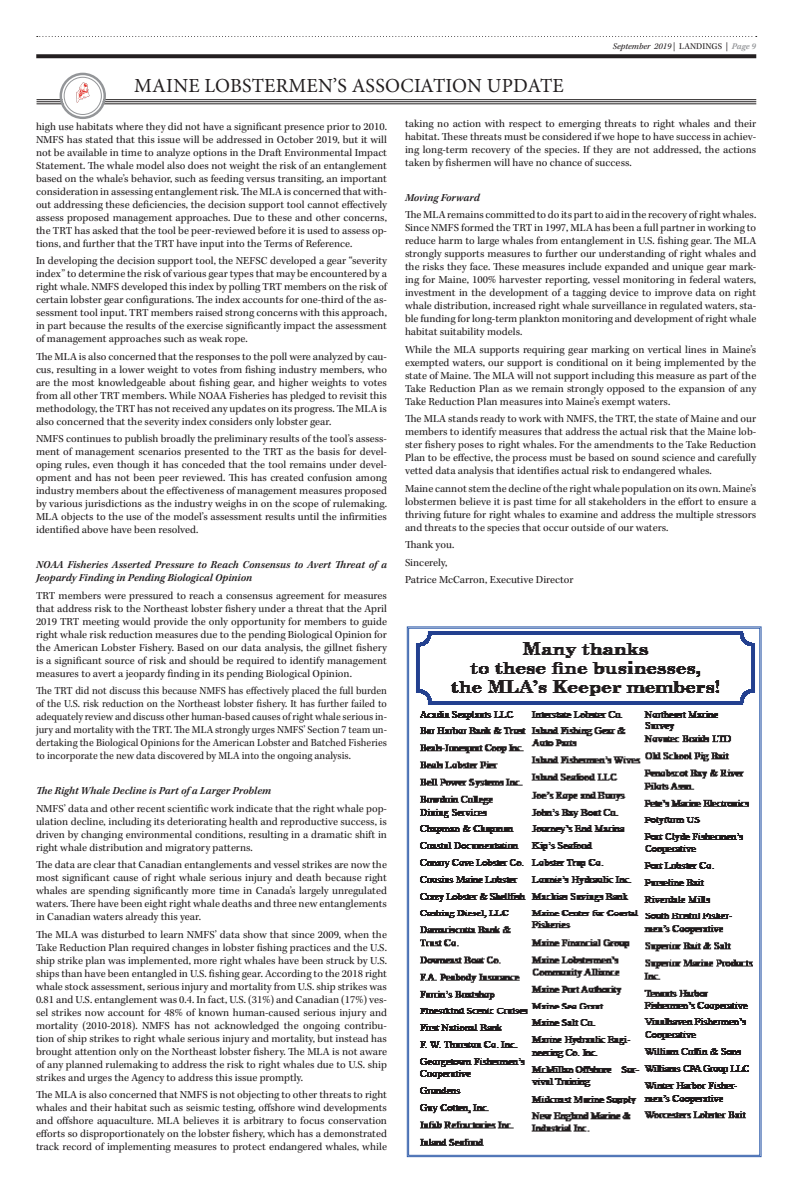
<style>
.page{position:relative;width:792px;height:1188px;background:#fff}
.page>*{position:absolute;margin:0;border:0;box-sizing:border-box;transform-origin:0 0}
.Article_Title{font:20px "Minion Pro";letter-spacing:.01em;color:#231f20}
.Body_text{font:11px/13px "Kepler Std";color:#231f20;text-align:justify}
.Body_text-2{font:11px/13px "Kepler Std";color:#231f20;text-align:justify;scale:.95 1}
.Body_text-3{font:italic 600 11px/13px "Kepler Std";color:#231f20}
.t1{font:italic 9px "Kepler Std";color:#231f20}
.s1{font-style:normal}
.s2{font-weight:600;color:#939598}
</style>
<div class="page">
<svg style="left:37px;top:36px;width:720px;height:1px"></svg>
<svg style="left:36px;top:54px;width:720px;height:4px;background:#302c2d"></svg>
<svg style="left:406px;top:626px;width:356px;height:532px"></svg>
<hr style="left:37px;top:103px;width:719px;height:1px;background:#231f20">
<hr style="left:37px;top:101px;width:719px;height:1px;background:#231f20">
<hr style="left:37px;top:99px;width:719px;height:1px;background:#231f20">
<svg style="left:62px;top:75px;width:41px;height:42px"></svg>
<div style="left:60px;top:73px;width:46px;height:46px;border:2px solid #939598;border-radius:50%"></div>
<div style="left:64px;top:77px;width:38px;height:38px;border:1px solid #939598;border-radius:50%"></div>
<img style="left:74px;top:82px;width:17px;height:22px">
<p class="t1" style="left:613px;top:41px;width:145px">September 2019 <span class="s1">| LANDINGS |</span> <span class="s2">Page 9</span></p>
<p class="Article_Title" style="left:134px;top:72px;width:431px">MAINE LOBSTERMEN’S ASSOCIATION UPDATE</p>
<p class="Body_text" style="left:36px;top:120px;width:353px">high use habitats where they did not have a significant presence prior to 2010.<br>NMFS has stated that this issue will be addressed in October 2019, but it will not be available in time to analyze options in the Draft Environmental Impact Statement. The whale model also does not weight the risk of an entanglement based on the whale’s behavior, such as feeding versus transiting, an important consideration in assessing entanglement risk. The MLA is concerned that with&shy;out addressing these deficiencies, the decision support tool cannot effectively assess proposed management approaches. Due to these and other concerns, the TRT has asked that the tool be peer-reviewed before it is used to assess op&shy;tions, and further that the TRT have input into the Terms of Reference.</p>
<p class="Body_text" style="left:36px;top:255px;width:353px">In developing the decision support tool, the NEFSC developed a gear “severity index” to determine the risk of various gear types that may be encountered by a right whale. NMFS developed this index by polling TRT members on the risk of certain lobster gear configurations. The index accounts for one-third of the as&shy;sessment tool input. TRT members raised strong concerns with this approach, in part because the results of the exercise significantly impact the assessment of management approaches such as weak rope.</p>
<p class="Body_text" style="left:36px;top:350px;width:353px">The MLA is also concerned that the responses to the poll were analyzed by cau&shy;cus, resulting in a lower weight to votes from fishing industry members, who are the most knowledgeable about fishing gear, and higher weights to votes from all other TRT members. While NOAA Fisheries has pledged to revisit this methodology, the TRT has not received any updates on its progress. The MLA is also concerned that the severity index considers only lobster gear.</p>
<p class="Body_text" style="left:36px;top:433px;width:353px">NMFS continues to publish broadly the preliminary results of the tool’s assess&shy;ment of management scenarios presented to the TRT as the basis for devel&shy;oping rules, even though it has conceded that the tool remains under devel&shy;opment and has not been peer reviewed. This has created confusion among industry members about the effectiveness of management measures proposed by various jurisdictions as the industry weighs in on the scope of rulemaking.<br>MLA objects to the use of the model’s assessment results until the infirmities identified above have been resolved.</p>
<p class="Body_text-3" style="left:36px;top:559px;width:352px">NOAA Fisheries Asserted Pressure to Reach Consensus to Avert Threat of a<br>Jeopardy Finding in Pending Biological Opinion</p>
<p class="Body_text" style="left:36px;top:589px;width:353px">TRT members were pressured to reach a consensus agreement for measures that address risk to the Northeast lobster fishery under a threat that the April 2019 TRT meeting would provide the only opportunity for members to guide right whale risk reduction measures due to the pending Biological Opinion for the American Lobster Fishery. Based on our data analysis, the gillnet fishery is a significant source of risk and should be required to identify management measures to avert a jeopardy finding in its pending Biological Opinion.</p>
<p class="Body_text-2" style="left:36px;top:685px;width:371px">The TRT did not discuss this because NMFS has effectively placed the full burden of the U.S. risk reduction on the Northeast lobster fishery. It has further failed to adequately review and discuss other human-based causes of right whale serious in&shy;jury and mortality with the TRT. The MLA strongly urges NMFS’ Section 7 team un&shy;dertaking the Biological Opinions for the American Lobster and Batched Fisheries to incorporate the new data discovered by MLA into the ongoing analysis.</p>
<p class="Body_text-3" style="left:36px;top:785px;width:237px">The Right Whale Decline is Part of a Larger Problem</p>
<p class="Body_text" style="left:36px;top:802px;width:353px">NMFS’ data and other recent scientific work indicate that the right whale pop&shy;ulation decline, including its deteriorating health and reproductive success, is driven by changing environmental conditions, resulting in a dramatic shift in right whale distribution and migratory patterns.</p>
<p class="Body_text" style="left:36px;top:859px;width:353px">The data are clear that Canadian entanglements and vessel strikes are now the most significant cause of right whale serious injury and death because right whales are spending significantly more time in Canada’s largely unregulated waters. There have been eight right whale deaths and three new entanglements in Canadian waters already this year.</p>
<p class="Body_text" style="left:36px;top:928px;width:353px">The MLA was disturbed to learn NMFS’ data show that since 2009, when the Take Reduction Plan required changes in lobster fishing practices and the U.S. ship strike plan was implemented, more right whales have been struck by U.S. ships than have been entangled in U.S. fishing gear. According to the 2018 right whale stock assessment, serious injury and mortality from U.S. ship strikes was 0.81 and U.S. entanglement was 0.4. In fact, U.S. (31%) and Canadian (17%) ves&shy;sel strikes now account for 48% of known human-caused serious injury and mortality (2010-2018). NMFS has not acknowledged the ongoing contribu&shy;tion of ship strikes to right whale serious injury and mortality, but instead has brought attention only on the Northeast lobster fishery. The MLA is not aware of any planned rulemaking to address the risk to right whales due to U.S. ship strikes and urges the Agency to address this issue promptly.</p>
<p class="Body_text" style="left:36px;top:1089px;width:353px">The MLA is also concerned that NMFS is not objecting to other threats to right whales and their habitat such as seismic testing, offshore wind developments and offshore aquaculture. MLA believes it is arbitrary to focus conservation efforts so disproportionately on the lobster fishery, which has a demonstrated track record of implementing measures to protect endangered whales, while</p>
<p class="Body_text" style="left:405px;top:117px;width:353px">taking no action with respect to emerging threats to right whales and their habitat. These threats must be considered if we hope to have success in achiev&shy;ing long-term recovery of the species. If they are not addressed, the actions taken by fishermen will have no chance of success.</p>
<p class="Body_text-3" style="left:405px;top:191px;width:76px">Moving Forward</p>
<p class="Body_text" style="left:405px;top:209px;width:353px">The MLA remains committed to do its part to aid in the recovery of right whales.<br>Since NMFS formed the TRT in 1997, MLA has been a full partner in working to reduce harm to large whales from entanglement in U.S. fishing gear. The MLA strongly supports measures to further our understanding of right whales and the risks they face. These measures include expanded and unique gear mark&shy;ing for Maine, 100% harvester reporting, vessel monitoring in federal waters, investment in the development of a tagging device to improve data on right whale distribution, increased right whale surveillance in regulated waters, sta&shy;ble funding for long-term plankton monitoring and development of right whale habitat suitability models.</p>
<p class="Body_text" style="left:405px;top:343px;width:353px">While the MLA supports requiring gear marking on vertical lines in Maine’s exempted waters, our support is conditional on it being implemented by the state of Maine. The MLA will not support including this measure as part of the Take Reduction Plan as we remain strongly opposed to the expansion of any Take Reduction Plan measures into Maine’s exempt waters.</p>
<p class="Body_text" style="left:405px;top:413px;width:353px">The MLA stands ready to work with NMFS, the TRT, the state of Maine and our members to identify measures that address the actual risk that the Maine lob&shy;ster fishery poses to right whales. For the amendments to the Take Reduction Plan to be effective, the process must be based on sound science and carefully vetted data analysis that identifies actual risk to endangered whales.</p>
<p class="Body_text" style="left:405px;top:482px;width:353px">Maine cannot stem the decline of the right whale population on its own. Maine’s lobstermen believe it is past time for all stakeholders in the effort to ensure a thriving future for right whales to examine and address the multiple stressors and threats to the species that occur outside of our waters.</p>
<p class="Body_text" style="left:405px;top:539px;width:51px">Thank you.</p>
<p class="Body_text" style="left:405px;top:556px;width:44px">Sincerely,</p>
<p class="Body_text" style="left:405px;top:574px;width:170px">Patrice McCarron, Executive Director</p>
</div>
